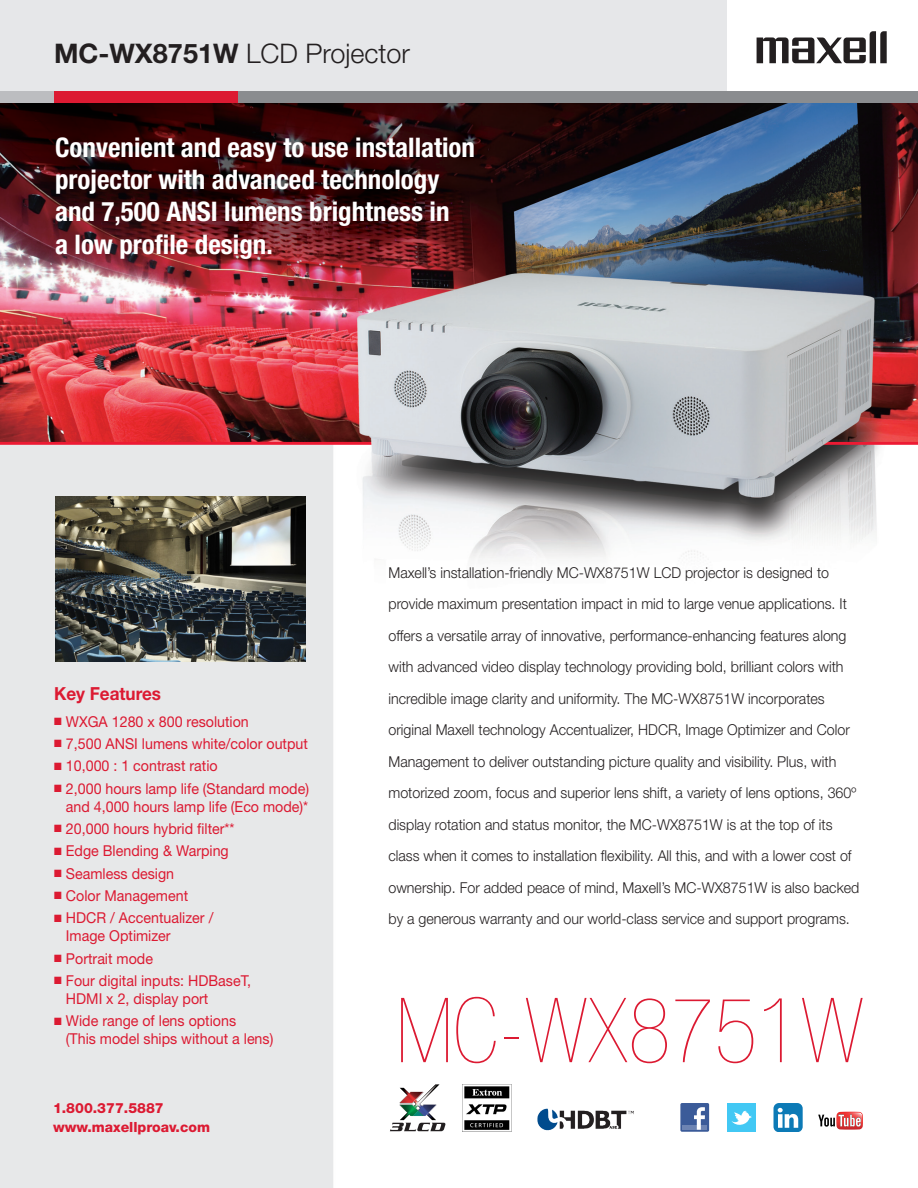
<style>
.page{position:relative;width:918px;height:1188px;background:#fff}
.page>*{position:absolute;margin:0;border:0;box-sizing:border-box;transform-origin:0 0}
.t1{font:200 condensed 90px "Helvetica Neue LT Std";color:#dc1a32}
.t2{font:700 condensed 27px/32.4px "Helvetica Neue LT Std";color:#fff}
.t3{font:300 27px "Helvetica Neue LT Std";color:#231f20}
.t4{font:700 18px "Helvetica Neue LT Std";color:#dc1a32;scale:.95 1}
.t5{font:300 15px/31.5px "Helvetica Neue LT Std";color:#231f20;scale:.95 1}
.t6{font:15px/18px "Helvetica Neue LT Std";color:#dc1a32;scale:.95 1}
.t7{font:800 14.1px "Helvetica Neue LT Std";color:#dc1a32}
.s1{font-weight:700}
</style>
<div class="page">
<img style="left:0;top:103px;width:918px;height:1085px">
<div style="left:0;top:0;width:726px;height:94px;background:#e6e7e9"></div>
<img style="left:56px;top:497px;width:250px;height:164px">
<svg style="left:390px;top:1123px;width:56px;height:8px"></svg>
<img style="left:400px;top:1084px;width:40px;height:36px">
<img style="left:463px;top:1084px;width:48px;height:47px">
<div style="left:0;top:91px;width:117px;height:12px;background:#bcbdc0"></div>
<div style="left:54px;top:91px;width:191px;height:12px;background:#dc1a32"></div>
<div style="left:239px;top:91px;width:679px;height:12px;background:#8a8c8f"></div>
<img style="left:535px;top:1107px;width:100px;height:25px">
<svg style="left:757px;top:31px;width:130px;height:32px"></svg>
<svg style="left:818px;top:1112px;width:45px;height:18px"></svg>
<div style="left:680px;top:1103px;width:29px;height:29px;background:#3b5b99;border-radius:2px"></div>
<hr style="left:682px;top:1126px;width:25px;height:4px;background:#6d84b3">
<svg style="left:694px;top:1107px;width:11px;height:23px"></svg>
<svg style="left:774px;top:1103px;width:28px;height:29px"></svg>
<div style="left:727px;top:1103px;width:29px;height:29px;background:#42c8f4"></div>
<svg style="left:731px;top:1111px;width:21px;height:14px"></svg>
<p class="t3" style="left:54px;top:37px;width:358px"><span class="s1">MC-WX8751W</span> LCD Projector</p>
<p class="t2" style="left:55px;top:131px;width:422px">Convenient and easy to use installation projector with advanced technology and 7,500 ANSI lumens brightness in<br>a low profile design.</p>
<p class="t4" style="left:54px;top:682px;width:114px">Key Features</p>
<p class="t6" style="left:54px;top:712px;width:207px">■ WXGA 1280 x 800 resolution</p>
<p class="t6" style="left:54px;top:734px;width:269px">■ 7,500 ANSI lumens white/color output</p>
<p class="t6" style="left:54px;top:757px;width:174px">■ 10,000 : 1 contrast ratio</p>
<p class="t6" style="left:54px;top:779px;width:270px;text-align:right">■ 2,000 hours lamp life (Standard mode) and 4,000 hours lamp life (Eco mode)*</p>
<p class="t6" style="left:54px;top:819px;width:192px">■ 20,000 hours hybrid filter**</p>
<p class="t6" style="left:54px;top:842px;width:185px">■ Edge Blending &amp; Warping</p>
<p class="t6" style="left:54px;top:864px;width:128px">■ Seamless design</p>
<p class="t6" style="left:54px;top:886px;width:143px">■ Color Management</p>
<p class="t6" style="left:66px;top:909px;width:157px;text-indent:-12px">■ HDCR / Accentualizer /<br>Image Optimizer</p>
<p class="t6" style="left:54px;top:949px;width:106px">■ Portrait mode</p>
<p class="t6" style="left:66px;top:971px;width:197px;text-indent:-12px">■ Four digital inputs: HDBaseT,<br>HDMI x 2, display port</p>
<p class="t6" style="left:66px;top:1012px;width:220px;text-indent:-12px">■ Wide range of lens options<br>(This model ships without a lens)</p>
<p class="t7" style="left:53px;top:1099px;width:112px">1.800.377.5887</p>
<p class="t7" style="left:53px;top:1119px;width:158px">www.maxellproav.com</p>
<p class="t5" style="left:388px;top:556px;width:497px">Maxell’s installation-friendly MC-WX8751W LCD projector is designed to provide maximum presentation impact in mid to large venue applications. It offers a versatile array of innovative, performance-enhancing features along with advanced video display technology providing bold, brilliant colors with incredible image clarity and uniformity. The MC-WX8751W incorporates original Maxell technology Accentualizer, HDCR, Image Optimizer and Color Management to deliver outstanding picture quality and visibility. Plus, with motorized zoom, focus and superior lens shift, a variety of lens options, 360º display rotation and status monitor, the MC-WX8751W is at the top of its class when it comes to installation flexibility. All this, and with a lower cost of ownership. For added peace of mind, Maxell’s MC-WX8751W is also backed by a generous warranty and our world-class service and support programs.</p>
<p class="t1" style="left:396px;top:981px;width:469px">MC-WX8751W</p>
</div>
